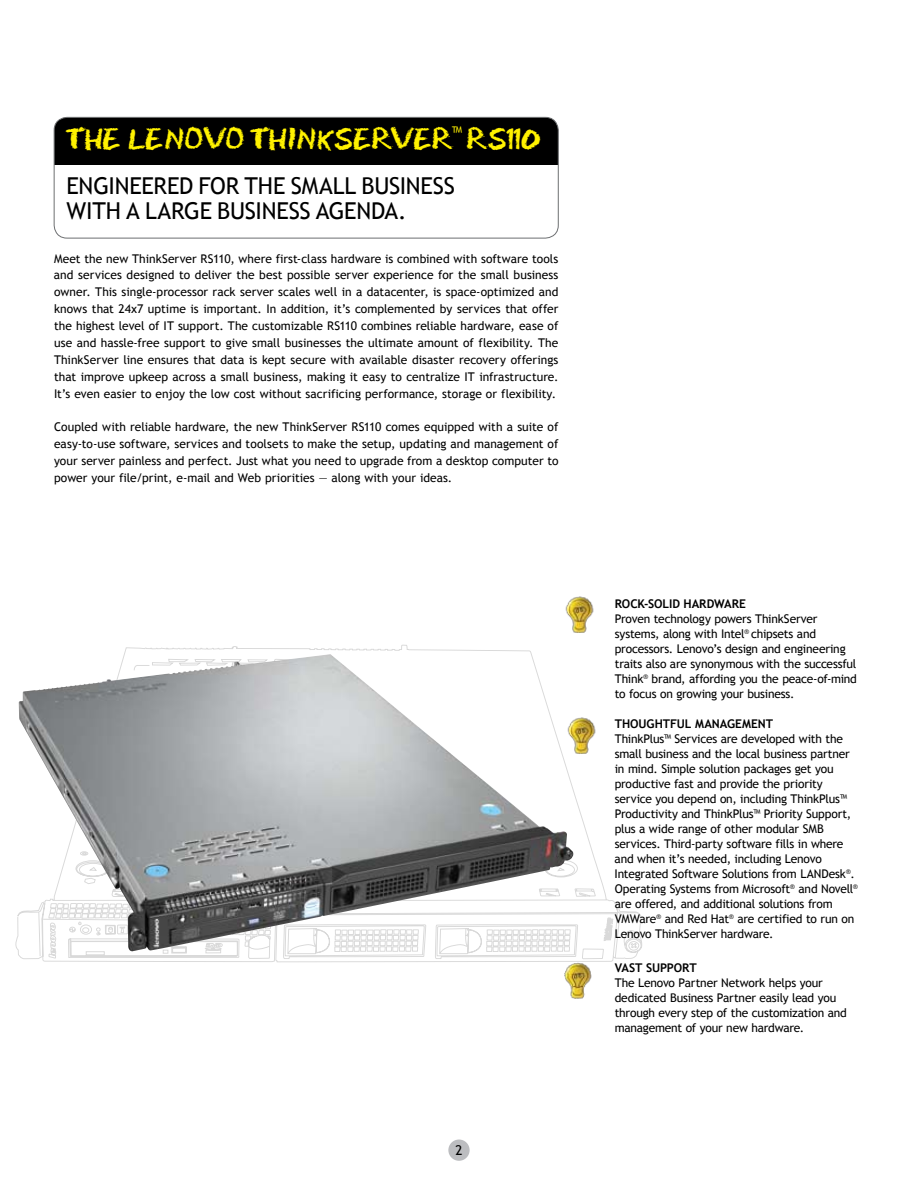
<style>
.page{position:relative;width:918px;height:1188px;background:#fff}
.page>*{position:absolute;margin:0;border:0;box-sizing:border-box;transform-origin:0 0}
.t1{font:30px "Ideas";letter-spacing:-.03em;color:#fff200}
.t2{font:23.25px/25.5px "Trebuchet MS";letter-spacing:-.01em;color:#000}
.t3{font:13.5px "Trebuchet MS";color:#000}
.t4{font:12px/15px "Trebuchet MS";letter-spacing:-.015em;color:#000}
.t5{font:700 12px "Trebuchet MS";letter-spacing:-.005em;color:#000}
</style>
<div class="page">
<svg style="left:15px;top:644px;width:627px;height:318px"></svg>
<svg style="left:68px;top:863px;width:510px;height:100px"></svg>
<svg style="left:49px;top:918px;width:565px;height:41px"></svg>
<div style="left:54px;top:117px;width:504px;height:48px;background:#000"></div>
<div style="left:54px;top:117px;width:504px;height:121px;border:1px solid #6d6f71;border-radius:13px"></div>
<img style="left:89px;top:654px;width:240px;height:30px">
<img style="left:565px;top:596px;width:29px;height:37px">
<img style="left:560px;top:715px;width:41px;height:40px">
<img style="left:565px;top:962px;width:27px;height:37px">
<div style="left:448px;top:1140px;width:22px;height:21px;background:#bcbdc0;border-radius:50%"></div>
<h1 class="t1" style="left:67px;top:121px;width:20px">THE</h1>
<h1 class="t1" style="left:129px;top:121px;width:413px">LENOVO TH INKSERVER<sup>™</sup> RS110</h1>
<h2 class="t2" style="left:67px;top:173px;width:390px">ENGINEERED FOR THE SMALL BUSINESS<br>WITH A LARGE BUSINESS AGENDA.</h2>
<p class="t4" style="left:54px;top:250px;width:506px;line-height:16.8px;text-align:justify">Meet the new ThinkServer RS110, where first-class hardware is combined with software tools and services designed to deliver the best possible server experience for the small business owner. This single-processor rack server scales well in a datacenter, is space-optimized and knows that 24x7 uptime is important. In addition, it’s complemented by services that offer the highest level of IT support. The customizable RS110 combines reliable hardware, ease of use and hassle-free support to give small businesses the ultimate amount of flexibility. The ThinkServer line ensures that data is kept secure with available disaster recovery offerings that improve upkeep across a small business, making it easy to centralize IT infrastructure.<br>It’s even easier to enjoy the low cost without sacrificing performance, storage or flexibility.</p>
<p class="t4" style="left:54px;top:419px;width:506px;line-height:16.8px;text-align:justify">Coupled with reliable hardware, the new ThinkServer RS110 comes equipped with a suite of easy-to-use software, services and toolsets to make the setup, updating and management of your server painless and perfect. Just what you need to upgrade from a desktop computer to power your file/print, e-mail and Web priorities — along with your ideas.</p>
<p class="t3" style="left:455px;top:1142px;width:9px">2</p>
<p class="t5" style="left:615px;top:596px;width:9px">ROC</p>
<p class="t5" style="left:638px;top:596px;width:110px">K-SO LID HARDWARE</p>
<p class="t4" style="left:615px;top:611px;width:244px">Proven technology powers ThinkServer systems, along with Intel<sup>®</sup> chipsets and processors. Lenovo’s design and engineering traits also are synonymous with the successful Think<sup>®</sup> brand, affording you the peace-of-mind to focus on growing your business.</p>
<p class="t5" style="left:615px;top:716px;width:160px">THOUGHTFUL MANAGEMENT</p>
<p class="t4" style="left:615px;top:731px;width:245px">ThinkPlus™ Services are developed with the small business and the local business partner in mind. Simple solution packages get you productive fast and provide the priority service you depend on, including ThinkPlus™ Productivity and ThinkPlus™ Priority Support, plus a wide range of other modular SMB services. Third-party software fills in where and when it’s needed, including Lenovo Integrated Software Solutions from LANDesk<sup>®</sup>.<br>Operating Systems from Microsoft<sup>®</sup> and Novell<sup>® </sup>are offered, and additional solutions from VMWare<sup>®</sup> and Red Hat<sup>®</sup> are certified to run on Lenovo ThinkServer hardware.</p>
<p class="t5" style="left:615px;top:961px;width:81px">VAST SUPPORT</p>
<p class="t4" style="left:615px;top:976px;width:234px">The Lenovo Partner Network helps your dedicated Business Partner easily lead you through every step of the customization and management of your new hardware.</p>
</div>
